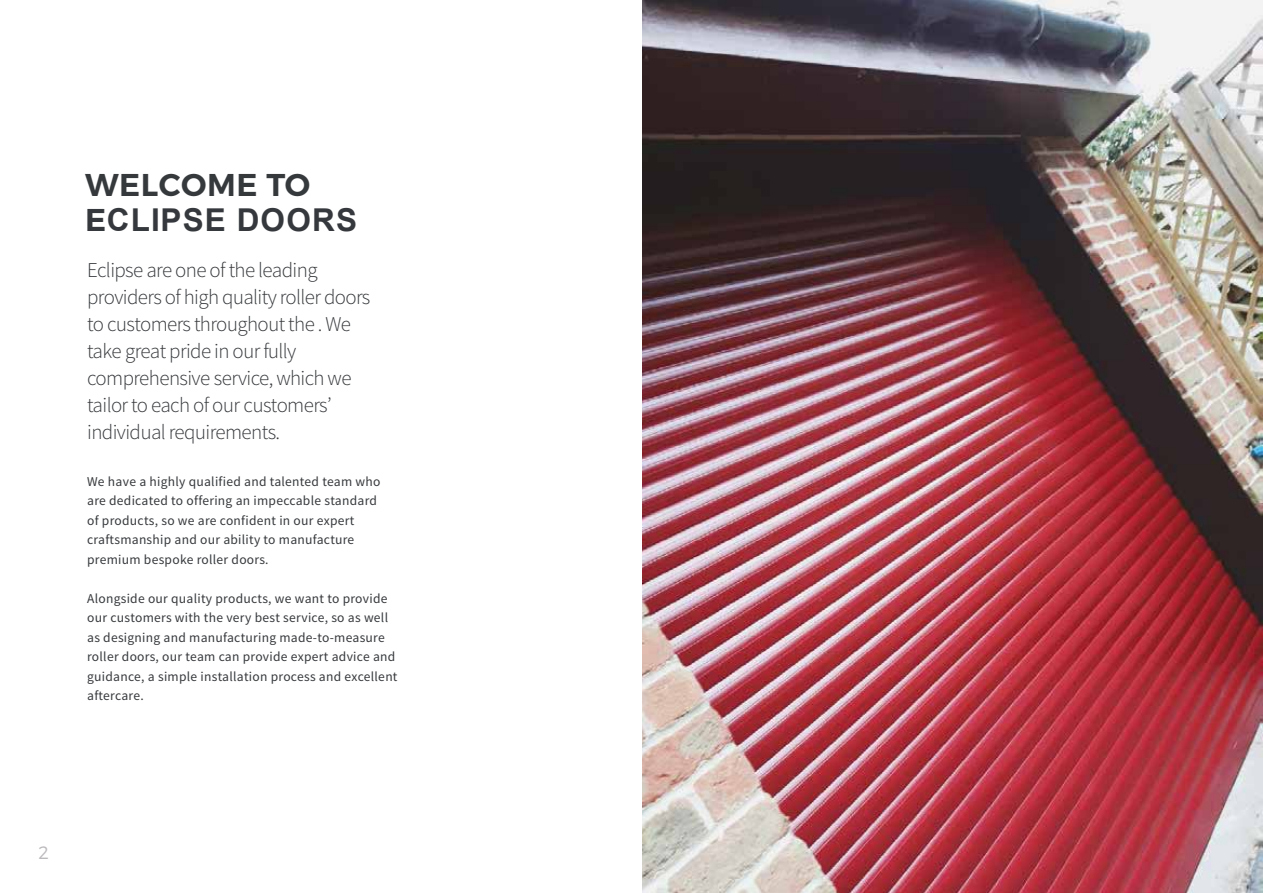
<style>
.page{position:relative;width:1263px;height:893px;background:#fff}
.page>*{position:absolute;margin:0;border:0;box-sizing:border-box;transform-origin:0 0}
.t1{font:700 31.5px "Arial";letter-spacing:.02em;color:#35383c}
.t2{font:600 31.5px "Montserrat";letter-spacing:.02em;color:#36393c}
.t3{font:300 21px/27px "Source Sans Pro";letter-spacing:-.03em;color:#36393c}
.t4{font:300 18px "Montserrat";color:#bdbabd}
.t5{font:13.5px/19.5px "Source Sans Pro";letter-spacing:.02em;color:#36393c}
.s1{font-family:"Montserrat";font-weight:600}
.s2{color:#35383c}
</style>
<div class="page">
<img style="left:642px;top:0;width:620px;height:893px">
<hr style="left:1262px;top:0;width:1px;height:446px;background:#cdcbcd">
<img style="left:1262px;top:446px;width:1px;height:447px">
<h1 class="t2" style="left:85px;top:166px;width:227px">WELCOME TO</h1>
<h1 class="t1" style="left:85px;top:202px;width:274px"><span class="s1">E</span>CLIPSE DOORS</h1>
<h2 class="t3" style="left:87px;top:257px;width:285px"><span class="s2">Eclipse</span> are one of the leading providers of high quality roller doors to customers throughout the . We take great pride in our fully comprehensive service, which we tailor to each of our customers’ individual requirements.</h2>
<p class="t5" style="left:87px;top:472px;width:295px">We have a highly qualified and talented team who are dedicated to offering an impeccable standard of products, so we are confident in our expert craftsmanship and our ability to manufacture premium bespoke roller doors.</p>
<p class="t5" style="left:87px;top:589px;width:312px">Alongside our quality products, we want to provide our customers with the very best service, so as well as designing and manufacturing made-to-measure roller doors, our team can provide expert advice and guidance, a simple installation process and excellent aftercare.</p>
<h3 class="t4" style="left:38px;top:842px;width:12px">2</h3>
</div>
